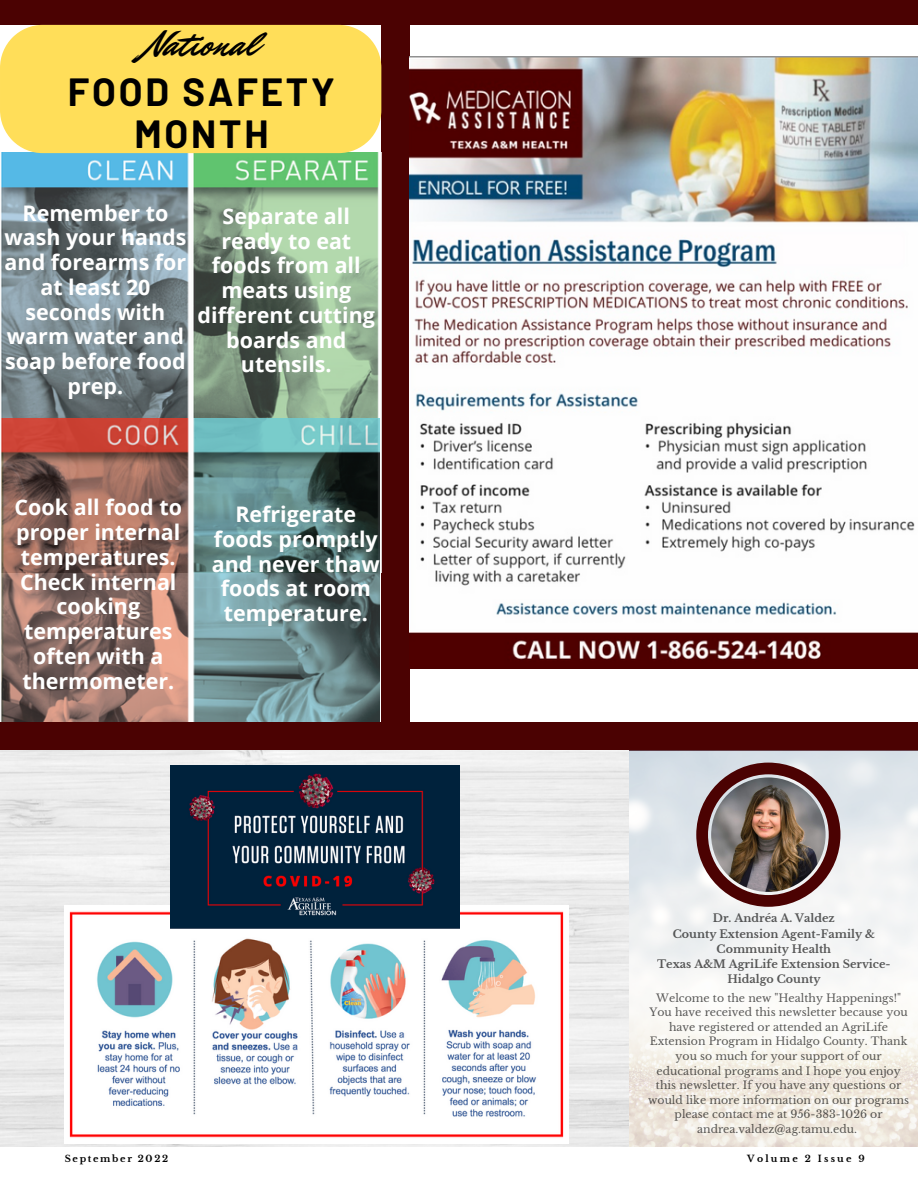
<style>
.page{position:relative;width:918px;height:1188px;background:#fff}
.page>*{position:absolute;margin:0;border:0;box-sizing:border-box;transform-origin:0 0}
.t1{font:700 38.4px/42.3px "Barlow";letter-spacing:.075em;color:#000;text-align:center}
.t2{font:37.05px "Mr Dafoe";color:#000}
.t3{font:700 21.45px/24.8px "Open Sans";color:#fff;text-align:center}
.t4{font:700 11.1px/15px "Libre Baskerville";color:#000;text-align:center}
.t5{font:10.95px/14.5px "Libre Baskerville";color:#000;text-align:center}
.t6{font:700 9.3px "Libre Baskerville";letter-spacing:.18em;color:#000}
.t7{font:700 9.3px "Libre Baskerville";letter-spacing:.24em;color:#000}
</style>
<div class="page">
<div style="left:0;top:722px;width:918px;height:28px;background:#4b0202"></div>
<img style="left:0;top:751px;width:918px;height:396px">
<img style="left:696px;top:763px;width:144px;height:144px">
<div style="left:0;top:0;width:918px;height:25px;background:#4b0202"></div>
<div style="left:382px;top:0;width:28px;height:726px;background:#4b0202"></div>
<img style="left:65px;top:905px;width:504px;height:239px">
<img style="left:170px;top:765px;width:289px;height:163px">
<img style="left:1px;top:153px;width:379px;height:419px">
<img style="left:410px;top:57px;width:508px;height:612px">
<div style="left:0;top:25px;width:381px;height:128px;background:#ffde59"></div>
<img style="left:1px;top:418px;width:378px;height:304px">
<h2 class="t2" style="left:145px;top:19px;width:113px">National</h2>
<h1 class="t1" style="left:68px;top:69px;width:268px">FOOD SAFETY<br>MONTH</h1>
<h3 class="t3" style="left:4px;top:200px;width:184px">Remember to wash your hands and forearms for at least 20 seconds with warm water and soap before food prep.</h3>
<h3 class="t3" style="left:198px;top:203px;width:179px">Separate all ready to eat foods from all meats using different cutting boards and utensils.</h3>
<h3 class="t3" style="left:15px;top:495px;width:169px">Cook all food to proper internal temperatures.<br>Check internal cooking temperatures often with a thermometer.</h3>
<h3 class="t3" style="left:212px;top:502px;width:169px">Refrigerate foods promptly and never thaw foods at room temperature.</h3>
<p class="t4" style="left:657px;top:911px;width:235px">Dr. Andréa A. Valdez<br>County Extension Agent-Family &amp;<br>Community Health<br>Texas A&amp;M AgriLife Extension Service-<br>Hidalgo County</p>
<p class="t5" style="left:648px;top:991px;width:262px">Welcome to the new "Healthy Happenings!" You have received this newsletter because you have registered or attended an AgriLife Extension Program in Hidalgo County. Thank you so much for your support of our educational programs and I hope you enjoy this newsletter. If you have any questions or would like more information on our programs please contact me at 956-383-1026 or andrea.valdez@ag.tamu.edu.</p>
<p class="t6" style="left:65px;top:1153px;width:105px">September 2022</p>
<p class="t7" style="left:747px;top:1153px;width:119px">Volume 2 Issue 9</p>
</div>
